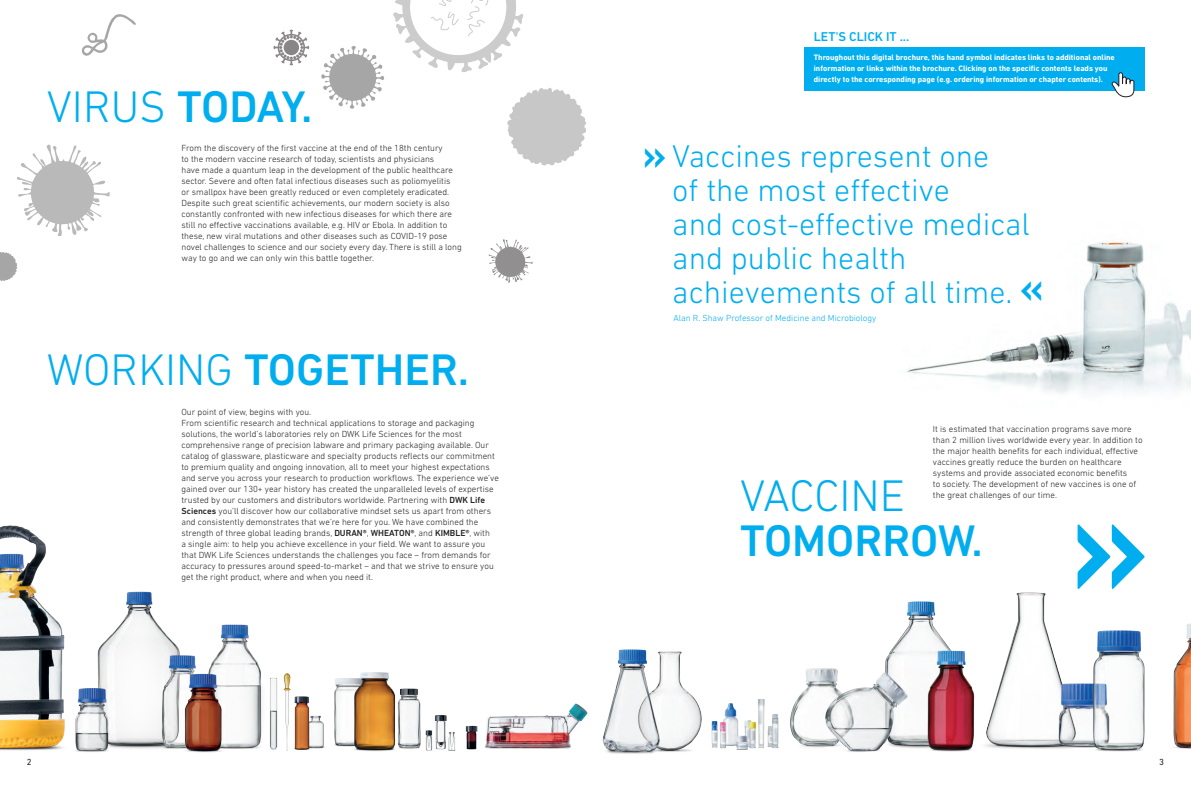
<style>
.page{position:relative;width:1191px;height:792px;background:#fff}
.page>*{position:absolute;margin:0;border:0;box-sizing:border-box;transform-origin:0 0}
.t1{font:500 150.8px "DIN Next LT Pro";color:#00aeef}
.t2{font:500 45px "DIN Next LT Pro";color:#00aeef}
.t3{font:300 45px "DIN Next LT Pro";color:#00aeef}
.t4{font:300 32px/34px "DIN Next LT Pro";color:#00aeef}
.t5{font:500 13px "DIN Next LT Pro";color:#00aeef}
.t6{font:300 9px/11px "DIN Next LT Pro";color:#231f20}
.t7{font:300 9px "DIN Next LT Pro";color:#00aeef}
.t8{font:9px "DIN Next LT Pro";color:#231f20}
.t9{font:700 8px/11px "DIN Next LT Pro";color:#fff}
.s1{font-weight:300}
.s2{font-weight:500}
.s3{font-weight:500;font-size:45px}
</style>
<div class="page">
<img style="left:907px;top:242px;width:284px;height:151px">
<svg style="left:488px;top:239px;width:45px;height:44px"></svg>
<svg style="left:393px;top:0;width:130px;height:72px"></svg>
<svg style="left:507px;top:88px;width:79px;height:78px"></svg>
<svg style="left:82px;top:14px;width:54px;height:42px"></svg>
<svg style="left:17px;top:144px;width:93px;height:92px"></svg>
<svg style="left:273px;top:30px;width:36px;height:35px"></svg>
<svg style="left:321px;top:46px;width:63px;height:63px"></svg>
<svg style="left:0;top:252px;width:17px;height:29px"></svg>
<img style="left:0;top:525px;width:1191px;height:229px">
<div style="left:804px;top:47px;width:340px;height:44px;background:#00aeef"></div>
<svg style="left:1111px;top:72px;width:23px;height:26px"></svg>
<p class="t5" style="left:814px;top:29px;width:97px">LET'S CLICK IT ...</p>
<p class="t2" style="left:47px;top:80px;width:267px"><span class="s1">VIRUS</span> TODAY.</p>
<p class="t6" style="left:181px;top:143px;width:282px">From the discovery of the first vaccine at the end of the 18th century<br>to the modern vaccine research of today, scientists and physicians<br>have made a quantum leap in the development of the public healthcare sector. Severe and often fatal infectious diseases such as poliomyelitis<br>or smallpox have been greatly reduced or even completely eradicated.<br>Despite such great scientific achievements, our modern society is also constantly confronted with new infectious diseases for which there are still no effective vaccinations available, e.g. HIV or Ebola. In addition to these, new viral mutations and other diseases such as COVID-19 pose novel challenges to science and our society every day. There is still a long way to go and we can only win this battle together.</p>
<p class="t2" style="left:47px;top:344px;width:424px"><span class="s1">WORKING</span> TOGETHER.</p>
<p class="t6" style="left:181px;top:406px;width:131px">Our point of view, begins with you.</p>
<p class="t6" style="left:181px;top:417px;width:319px">From scientific research and technical applications to storage and packaging solutions, the world’s laboratories rely on DWK Life Sciences for the most comprehensive range of precision labware and primary packaging available. Our catalog of glassware, plasticware and specialty products reflects our commitment to premium quality and ongoing innovation, all to meet your highest expectations and serve you across your research to production workflows. The experience we’ve gained over our 130+ year history has created the unparalleled levels of expertise trusted by our customers and distributors worldwide. Partnering with <span class="s2">DWK Life Sciences</span> you’ll discover how our collaborative mindset sets us apart from others and consistently demonstrates that we’re here for you. We have combined the strength of three global leading brands, <span class="s2">DURAN®</span>, <span class="s2">WHEATON®</span>, and <span class="s2">KIMBLE®</span>, with<br>a single aim: to help you achieve excellence in your field. We want to assure you that DWK Life Sciences understands the challenges you face – from demands for accuracy to pressures around speed-to-market – and that we strive to ensure you get the right product, where and when you need it.</p>
<p class="t9" style="left:814px;top:52px;width:302px">Throughout this digital brochure, this hand symbol indicates links to additional online information or links within the brochure. Clicking on the specific contents leads you directly to the corresponding page (e.g. ordering information or chapter contents).</p>
<p class="t4" style="left:672px;top:139px;width:373px;text-indent:-30px"><span class="s3">»</span> Vaccines represent one<br>of the most effective<br>and cost-effective medical and public health achievements of all time. <span class="s3">«</span></p>
<p class="t7" style="left:673px;top:313px;width:204px">Alan R. Shaw Professor of Medicine and Microbiology</p>
<p class="t6" style="left:933px;top:423px;width:211px">It is estimated that vaccination programs save more than 2 million lives worldwide every year. In addition to the major health benefits for each individual, effective vaccines greatly reduce the burden on healthcare systems and provide associated economic benefits<br>to society. The development of new vaccines is one of the great challenges of our time.</p>
<p class="t3" style="left:740px;top:470px;width:166px">VACCINE</p>
<p class="t2" style="left:740px;top:515px;width:244px">TOMORROW.</p>
<p class="t1" style="left:1067px;top:458px;width:83px">»</p>
<p class="t8" style="left:27px;top:757px;width:6px">2</p>
<p class="t8" style="left:1159px;top:757px;width:6px">3</p>
</div>
